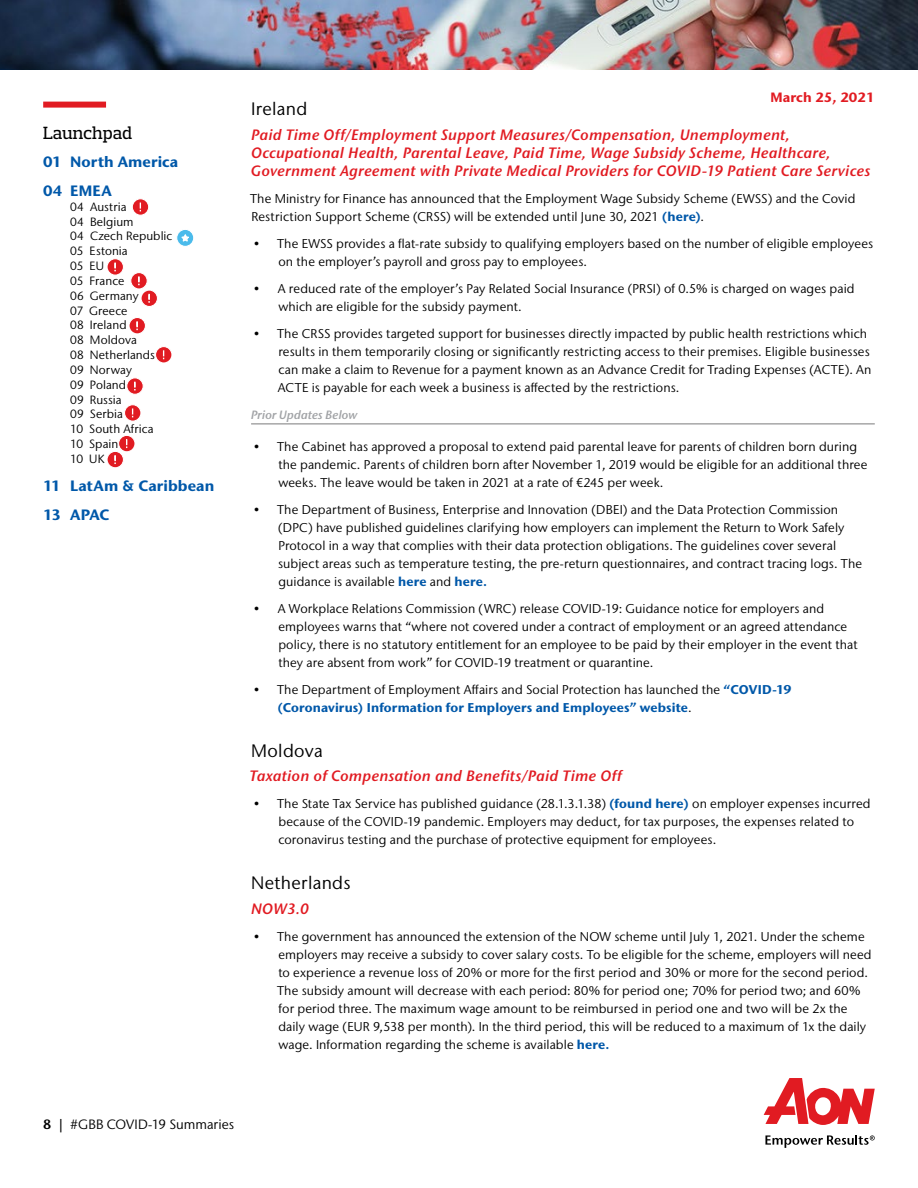
<style>
.page{position:relative;width:918px;height:1188px;background:#fff}
.page>*{position:absolute;margin:0;border:0;box-sizing:border-box;transform-origin:0 0}
.t1{font:18px "Stone Sans IIITC Pro";letter-spacing:.02em;color:#000}
.t2{font:500 18px "Prelo Slab";letter-spacing:-.005em;color:#000}
.t3{font:italic 600 15px/18px "Stone Sans IIITC Pro";letter-spacing:.03em;color:#e11b22}
.t4{font:700 15px/28.3px "Stone Sans IIITC Pro";letter-spacing:.005em;color:#0058a9}
.t5{font:13.5px "Stone Sans IIITC Pro";color:#000}
.t6{font:700 13.5px "Stone Sans IIITC Pro";color:#e11b22}
.t7{font:12.75px/18px "Stone Sans IIITC Pro";letter-spacing:.01em;color:#000}
.t8{font:12px/14.9px "Stone Sans IIITC Pro";letter-spacing:.005em;color:#000}
.t9{font:italic 600 12px "Stone Sans IIITC Pro";letter-spacing:.01em;color:#a2a4a7}
.s1{font-weight:700;color:#0058a9}
.s2{font-weight:600}
</style>
<div class="page">
<svg style="left:764px;top:1078px;width:111px;height:47px"></svg>
<svg style="left:765px;top:1135px;width:110px;height:13px"></svg>
<img style="left:0;top:0;width:918px;height:69px">
<div style="left:43px;top:102px;width:63px;height:6px;background:#e11b22"></div>
<hr style="left:251px;top:423px;width:624px;height:2px;background:#4d4d4f">
<div style="left:132px;top:199px;width:17px;height:16px;background:#e11b22;border-radius:50%"></div>
<div style="left:132px;top:198px;width:17px;height:18px;border:1px solid #fff;border-radius:50%"></div>
<svg style="left:139px;top:202px;width:2px;height:10px"></svg>
<svg style="left:131px;top:273px;width:16px;height:16px"></svg>
<div style="left:130px;top:272px;width:18px;height:18px;border:1px solid #fff;border-radius:50%"></div>
<svg style="left:138px;top:276px;width:2px;height:10px"></svg>
<div style="left:107px;top:259px;width:16px;height:16px;background:#e11b22;border-radius:50%"></div>
<div style="left:107px;top:258px;width:17px;height:18px;border:1px solid #fff;border-radius:50%"></div>
<svg style="left:114px;top:262px;width:2px;height:10px"></svg>
<div style="left:141px;top:290px;width:16px;height:16px;background:#e11b22;border-radius:50%"></div>
<div style="left:141px;top:290px;width:17px;height:17px;border:1px solid #fff;border-radius:50%"></div>
<svg style="left:148px;top:293px;width:2px;height:10px"></svg>
<div style="left:129px;top:318px;width:16px;height:16px;background:#e11b22;border-radius:50%"></div>
<div style="left:128px;top:317px;width:18px;height:17px;border:1px solid #fff;border-radius:50%"></div>
<svg style="left:136px;top:321px;width:2px;height:10px"></svg>
<div style="left:127px;top:378px;width:16px;height:16px;background:#e11b22;border-radius:50%"></div>
<div style="left:126px;top:377px;width:18px;height:18px;border:1px solid #fff;border-radius:50%"></div>
<svg style="left:134px;top:381px;width:2px;height:10px"></svg>
<div style="left:156px;top:347px;width:16px;height:16px;background:#e11b22;border-radius:50%"></div>
<div style="left:155px;top:346px;width:17px;height:18px;border:1px solid #fff;border-radius:50%"></div>
<svg style="left:162px;top:350px;width:3px;height:10px"></svg>
<div style="left:125px;top:405px;width:16px;height:16px;background:#e11b22;border-radius:50%"></div>
<div style="left:124px;top:404px;width:17px;height:18px;border:1px solid #fff;border-radius:50%"></div>
<svg style="left:131px;top:408px;width:3px;height:10px"></svg>
<div style="left:107px;top:451px;width:16px;height:17px;background:#e11b22;border-radius:50%"></div>
<div style="left:107px;top:451px;width:17px;height:17px;border:1px solid #fff;border-radius:50%"></div>
<svg style="left:114px;top:455px;width:2px;height:9px"></svg>
<div style="left:119px;top:435px;width:16px;height:17px;background:#e11b22;border-radius:50%"></div>
<div style="left:118px;top:435px;width:18px;height:17px;border:1px solid #fff;border-radius:50%"></div>
<svg style="left:126px;top:439px;width:2px;height:10px"></svg>
<svg style="left:177px;top:229px;width:17px;height:17px"></svg>
<div style="left:176px;top:229px;width:18px;height:18px;border:1px solid #fff;border-radius:50%"></div>
<svg style="left:180px;top:233px;width:11px;height:10px"></svg>
<h1 class="t2" style="left:43px;top:122px;width:91px">Launchpad</h1>
<p class="t4" style="left:43px;top:148px;width:137px">01 North America<br>04 EMEA</p>
<p class="t8" style="left:70px;top:199px;width:104px">04 Austria<br>04 Belgium<br>04 Czech Republic<br>05 Estonia<br>05 EU<br>05 France<br>06 Germany<br>07 Greece<br>08 Ireland<br>08 Moldova<br>08 Netherlands<br>09 Norway<br>09 Poland<br>09 Russia<br>09 Serbia<br>10 South Africa<br>10 Spain<br>10 UK</p>
<p class="t4" style="left:43px;top:472px;width:173px">11 LatAm &amp; Caribbean<br>13 APAC</p>
<p class="t6" style="left:771px;top:89px;width:106px">March 25, 2021</p>
<h1 class="t1" style="left:251px;top:98px;width:58px">Ireland</h1>
<p class="t3" style="left:251px;top:126px;width:621px">Paid Time Off/Employment Support Measures/Compensation, Unemployment,<br>Occupational Health, Parental Leave, Paid Time, Wage Subsidy Scheme, Healthcare,<br>Government Agreement with Private Medical Providers for COVID-19 Patient Care Services</p>
<p class="t7" style="left:250px;top:190px;width:607px">The Ministry for Finance has announced that the Employment Wage Subsidy Scheme (EWSS) and the Covid<br>Restriction Support Scheme (CRSS) will be extended until June 30, 2021 <span class="s1">(here)</span>.</p>
<p class="t7" style="left:278px;top:235px;width:596px;text-indent:-25px">• The EWSS provides a flat-rate subsidy to qualifying employers based on the number of eligible employees on the employer’s payroll and gross pay to employees.</p>
<p class="t7" style="left:278px;top:280px;width:578px;text-indent:-25px">• A reduced rate of the employer’s Pay Related Social Insurance (PRSI) of 0.5% is charged on wages paid which are eligible for the subsidy payment.</p>
<p class="t7" style="left:278px;top:325px;width:595px;text-indent:-24px">• The CRSS provides targeted support for businesses directly impacted by public health restrictions which results in them temporarily closing or significantly restricting access to their premises. Eligible businesses can make a claim to Revenue for a payment known as an Advance Credit for Trading Expenses (ACTE). An ACTE is payable for each week a business is affected by the restrictions.</p>
<p class="t9" style="left:251px;top:407px;width:108px">Prior Updates Below</p>
<p class="t7" style="left:278px;top:437px;width:591px;text-indent:-25px">• The Cabinet has approved a proposal to extend paid parental leave for parents of children born during the pandemic. Parents of children born after November 1, 2019 would be eligible for an additional three weeks. The leave would be taken in 2021 at a rate of €245 per week.</p>
<p class="t7" style="left:278px;top:500px;width:586px;text-indent:-25px">• The Department of Business, Enterprise and Innovation (DBEI) and the Data Protection Commission (DPC) have published guidelines clarifying how employers can implement the Return to Work Safely Protocol in a way that complies with their data protection obligations. The guidelines cover several subject areas such as temperature testing, the pre-return questionnaires, and contract tracing logs. The guidance is available <span class="s1">here</span> and <span class="s1">here.</span></p>
<p class="t7" style="left:278px;top:599px;width:581px;text-indent:-25px">• A Workplace Relations Commission (WRC) release COVID-19: Guidance notice for employers and employees warns that “where not covered under a contract of employment or an agreed attendance policy, there is no statutory entitlement for an employee to be paid by their employer in the event that they are absent from work” for COVID-19 treatment or quarantine.</p>
<p class="t7" style="left:278px;top:680px;width:516px;text-indent:-24px">• The Department of Employment Affairs and Social Protection has launched the <span class="s1">“COVID-19 (Coronavirus) Information for Employers and Employees” website</span>.</p>
<h1 class="t1" style="left:251px;top:739px;width:73px">Moldova</h1>
<p class="t3" style="left:250px;top:767px;width:374px">Taxation of Compensation and Benefits/Paid Time Off</p>
<p class="t7" style="left:278px;top:795px;width:594px;text-indent:-25px">• The State Tax Service has published guidance (28.1.3.1.38) <span class="s1">(found here)</span> on employer expenses incurred because of the COVID-19 pandemic. Employers may deduct, for tax purposes, the expenses related to coronavirus testing and the purchase of protective equipment for employees.</p>
<h1 class="t1" style="left:251px;top:872px;width:101px">Netherlands</h1>
<p class="t3" style="left:251px;top:900px;width:59px">NOW3.0</p>
<p class="t7" style="left:277px;top:928px;width:596px;text-indent:-23px">• The government has announced the extension of the NOW scheme until July 1, 2021. Under the scheme employers may receive a subsidy to cover salary costs. To be eligible for the scheme, employers will need to experience a revenue loss of 20% or more for the first period and 30% or more for the second period.<br>The subsidy amount will decrease with each period: 80% for period one; 70% for period two; and 60% for period three. The maximum wage amount to be reimbursed in period one and two will be 2x the daily wage (EUR 9,538 per month). In the third period, this will be reduced to a maximum of 1x the daily wage. Information regarding the scheme is available <span class="s1">here.</span></p>
<p class="t5" style="left:43px;top:1116px;width:193px"><span class="s2">8 |</span> #GBB COVID-19 Summaries</p>
</div>
